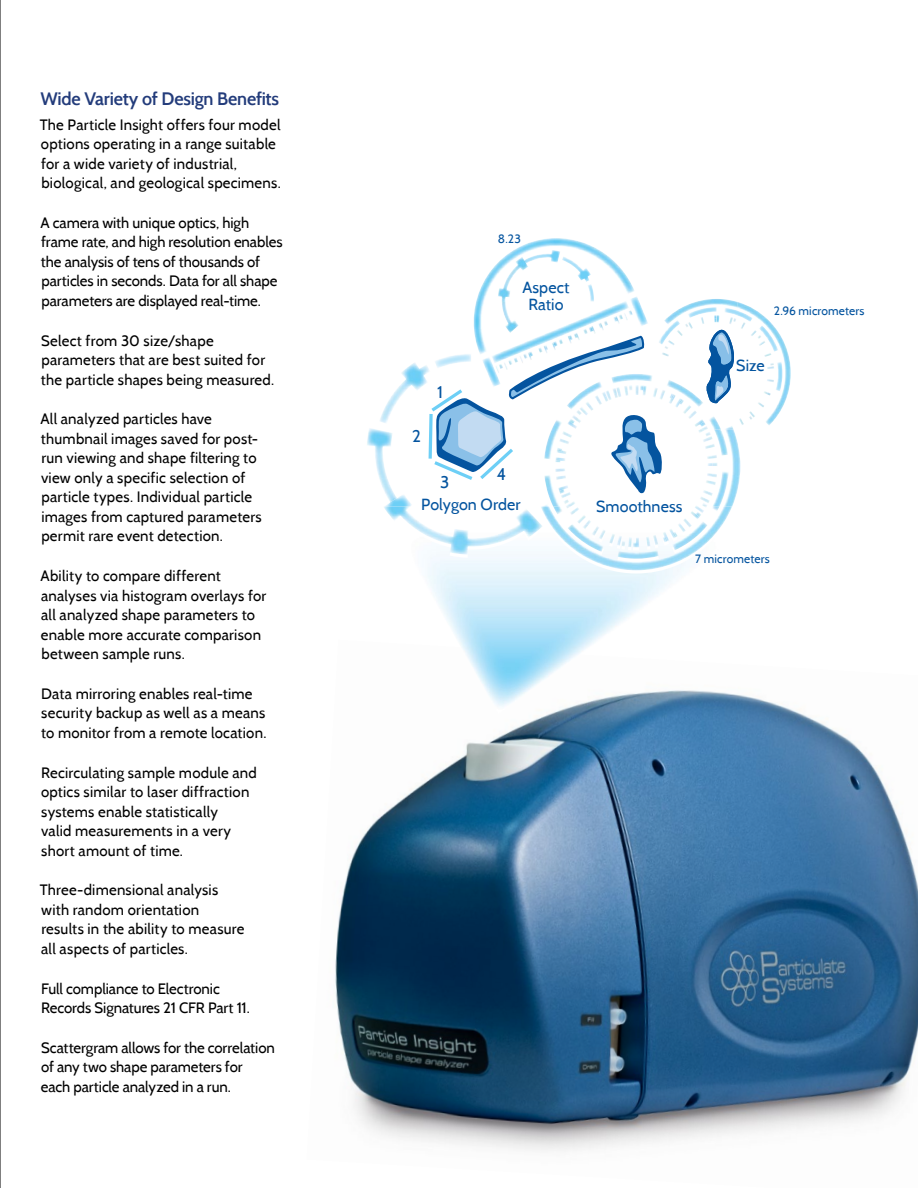
<style>
.page{position:relative;width:918px;height:1188px;background:#fff}
.page>*{position:absolute;margin:0;border:0;box-sizing:border-box;transform-origin:0 0}
.t1{font:600 18px "Cabin";letter-spacing:-.015em;color:#233c7b}
.t2{font:16.8px "Cabin";color:#04549f}
.t3{font:16.05px/17.2px "Cabin";letter-spacing:.005em;color:#04549f;text-align:center}
.t4{font:15px/19.5px "Cabin";letter-spacing:.015em;color:#000}
.t5{font:15px/19.5px "Cabin";letter-spacing:-.005em;color:#000}
.t6{font:12px "Cabin";letter-spacing:.015em;color:#04549f}
</style>
<div class="page">
<img style="left:335px;top:705px;width:583px;height:446px">
<img style="left:380px;top:363px;width:49px;height:60px">
<img style="left:367px;top:428px;width:27px;height:66px">
<img style="left:384px;top:494px;width:28px;height:13px">
<img style="left:474px;top:238px;width:160px;height:77px">
<img style="left:491px;top:301px;width:138px;height:14px">
<img style="left:630px;top:296px;width:15px;height:19px">
<img style="left:508px;top:310px;width:125px;height:5px">
<img style="left:503px;top:313px;width:125px;height:2px">
<img style="left:384px;top:555px;width:396px;height:159px">
<img style="left:384px;top:507px;width:157px;height:48px">
<img style="left:541px;top:547px;width:191px;height:23px">
<svg style="left:429px;top:315px;width:312px;height:232px"></svg>
<img style="left:738px;top:302px;width:53px;height:124px">
<img style="left:664px;top:299px;width:74px;height:26px">
<hr style="left:0;top:0;width:1px;height:1188px;background:#000">
<p class="t1" style="left:40px;top:87px;width:240px">Wide Variety of Design Benefits</p>
<p class="t4" style="left:40px;top:114px;width:243px">The Particle Insight offers four model options operating in a range suitable for a wide variety of industrial, biological, and geological specimens.</p>
<p class="t5" style="left:41px;top:213px;width:244px">A camera with unique optics, high frame rate, and high resolution enables the analysis of tens of thousands of particles in seconds. Data for all shape parameters are displayed real-time.</p>
<p class="t4" style="left:41px;top:330px;width:235px">Select from 30 size/shape parameters that are best suited for the particle shapes being measured.</p>
<p class="t4" style="left:41px;top:409px;width:223px">All analyzed particles have thumbnail images saved for post&shy;run viewing and shape filtering to view only a specific selection of particle types. Individual particle images from captured parameters permit rare event detection.</p>
<p class="t4" style="left:41px;top:566px;width:227px">Ability to compare different analyses via histogram overlays for all analyzed shape parameters to enable more accurate comparison between sample runs.</p>
<p class="t4" style="left:41px;top:684px;width:227px">Data mirroring enables real-time security backup as well as a means to monitor from a remote location.</p>
<p class="t4" style="left:41px;top:762px;width:217px">Recirculating sample module and optics similar to laser diffraction systems enable statistically<br>valid measurements in a very short amount of time.</p>
<p class="t4" style="left:40px;top:880px;width:206px">Three-dimensional analysis with random orientation<br>results in the ability to measure all aspects of particles.</p>
<p class="t5" style="left:41px;top:978px;width:210px">Full compliance to Electronic<br>Records Signatures 21 CFR Part 11.</p>
<p class="t5" style="left:41px;top:1038px;width:235px">Scattergram allows for the correlation of any two shape parameters for each particle analyzed in a run.</p>
<p class="t6" style="left:498px;top:231px;width:25px">8.23</p>
<p class="t2" style="left:412px;top:426px;width:10px">2</p>
<p class="t2" style="left:437px;top:381px;width:7px">1</p>
<p class="t2" style="left:440px;top:472px;width:11px">3</p>
<p class="t3" style="left:522px;top:278px;width:49px">Aspect<br>Ratio</p>
<p class="t2" style="left:497px;top:463px;width:11px">4</p>
<p class="t3" style="left:421px;top:496px;width:101px">Polygon Order</p>
<p class="t6" style="left:774px;top:304px;width:92px">2.96 micrometers</p>
<p class="t3" style="left:736px;top:356px;width:30px">Size</p>
<p class="t3" style="left:596px;top:498px;width:88px">Smoothness</p>
<p class="t6" style="left:695px;top:552px;width:76px">7 micrometers</p>
</div>
